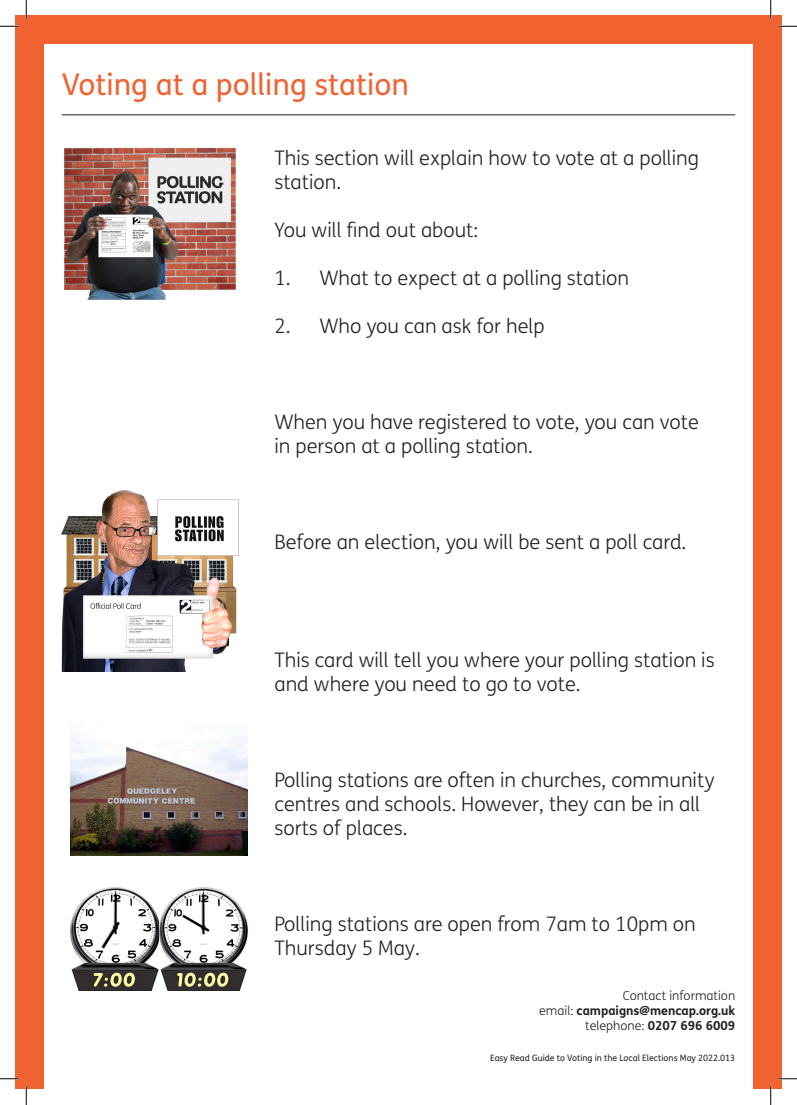
<style>
.page{position:relative;width:797px;height:1105px;background:#fff}
.page>*{position:absolute;margin:0;border:0;box-sizing:border-box;transform-origin:0 0}
.t1{font:30px "FS Mencap";color:#f16231}
.Body_copy{font:300 20px/24px "FS Mencap";color:#231f20}
.t2{font:300 12.5px/15px "FS Mencap";color:#231f20;text-align:right}
.t3{font:8.75px "FS Mencap";color:#231f20}
.s1{font-weight:700}
</style>
<div class="page">
<div style="left:16px;top:16px;width:28px;height:1073px;background:#f16231"></div>
<div style="left:16px;top:16px;width:765px;height:28px;background:#f16231"></div>
<hr style="left:62px;top:115px;width:673px;height:1px;background:#231f20">
<div style="left:753px;top:16px;width:28px;height:1073px;background:#f16231"></div>
<img style="left:62px;top:490px;width:177px;height:182px">
<img style="left:71px;top:888px;width:177px;height:102px">
<img style="left:71px;top:733px;width:177px;height:122px">
<img style="left:64px;top:147px;width:172px;height:153px">
<svg style="left:0;top:25px;width:19px;height:2px"></svg>
<svg style="left:778px;top:25px;width:19px;height:2px"></svg>
<svg style="left:0;top:1078px;width:19px;height:1px"></svg>
<svg style="left:778px;top:1078px;width:19px;height:1px"></svg>
<svg style="left:25px;top:0;width:2px;height:19px"></svg>
<svg style="left:25px;top:1086px;width:2px;height:19px"></svg>
<svg style="left:770px;top:0;width:1px;height:19px"></svg>
<svg style="left:770px;top:1086px;width:1px;height:19px"></svg>
<h1 class="t1" style="left:62px;top:67px;width:349px">Voting at a polling station</h1>
<p class="Body_copy" style="left:274px;top:147px;width:426px">This section will explain how to vote at a polling station.</p>
<p class="Body_copy" style="left:274px;top:219px;width:205px">You will find out about:</p>
<p class="Body_copy" style="left:274px;top:267px;width:356px">1. What to expect at a polling station</p>
<p class="Body_copy" style="left:274px;top:315px;width:272px">2. Who you can ask for help</p>
<p class="Body_copy" style="left:274px;top:411px;width:426px">When you have registered to vote, you can vote in person at a polling station.</p>
<p class="Body_copy" style="left:274px;top:531px;width:413px">Before an election, you will be sent a poll card.</p>
<p class="Body_copy" style="left:274px;top:648px;width:442px">This card will tell you where your polling station is and where you need to go to vote.</p>
<p class="Body_copy" style="left:274px;top:768px;width:441px">Polling stations are often in churches, community centres and schools. However, they can be in all sorts of places.</p>
<p class="Body_copy" style="left:274px;top:912px;width:423px">Polling stations are open from 7am to 10pm on<br>Thursday 5 May.</p>
<p class="t2" style="left:539px;top:988px;width:197px">Contact information<br>email: <span class="s1">campaigns@mencap.org.uk </span>telephone: <span class="s1">0207 696 6009</span></p>
<p class="t3" style="left:490px;top:1052px;width:246px">Easy Read Guide to Voting in the Local Elections May 2022.013</p>
</div>
